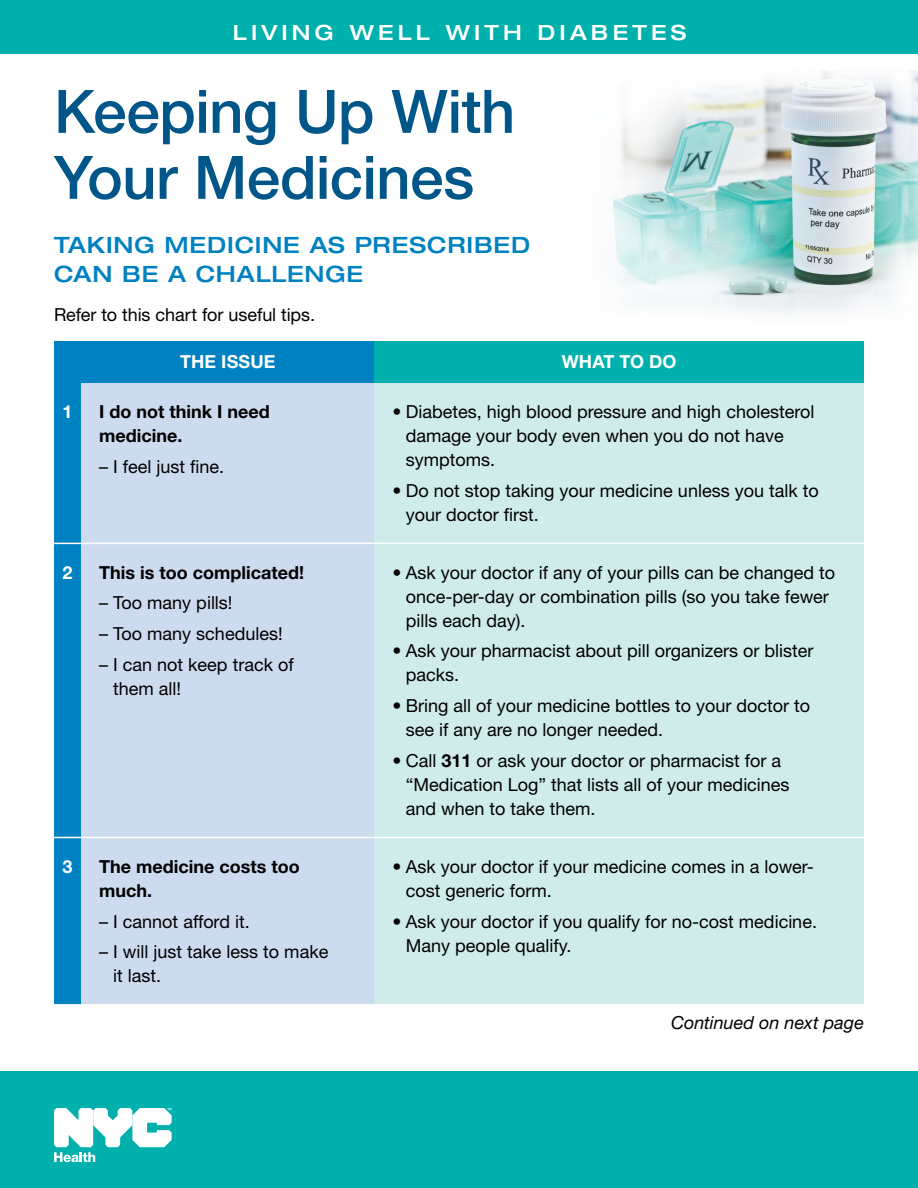
<style>
.page{position:relative;width:918px;height:1188px;background:#fff}
.page>*{position:absolute;margin:0;border:0;box-sizing:border-box;transform-origin:0 0}
.t1{font:500 60px/66px "Helvetica Neue LT Std";letter-spacing:-.01em;color:#005689}
.t2{font:500 expanded 22.5px/28.5px "Helvetica Neue LT Std";letter-spacing:.035em;color:#0081c1}
.t3{font:500 expanded 21px "Helvetica Neue LT Std";letter-spacing:.2em;color:#fff}
.t4{font:18px/24px "Helvetica Neue LT Std";color:#000}
.t5{font:700 18px/24px "Helvetica Neue LT Std";color:#000}
.t6{font:700 18px "Helvetica Neue LT Std";letter-spacing:.005em;color:#fff}
.t7{font:italic 18px "Helvetica Neue LT Std";color:#000}
.s1{font-weight:700}
</style>
<div class="page">
<div style="left:0;top:1071px;width:918px;height:117px;background:#00b0ad"></div>
<div style="left:0;top:0;width:918px;height:54px;background:#00b0ad"></div>
<svg style="left:54px;top:1108px;width:118px;height:54px"></svg>
<img style="left:613px;top:70px;width:305px;height:244px">
<div style="left:54px;top:341px;width:27px;height:42px;background:#0081c1"></div>
<div style="left:81px;top:341px;width:293px;height:42px;background:#0081c1"></div>
<div style="left:54px;top:383px;width:27px;height:160px;background:#0081c1"></div>
<div style="left:54px;top:543px;width:27px;height:294px;background:#0081c1"></div>
<div style="left:54px;top:837px;width:27px;height:168px;background:#0081c1"></div>
<div style="left:374px;top:341px;width:490px;height:42px;background:#00b0ad"></div>
<div style="left:81px;top:383px;width:293px;height:160px;background:#cddbef"></div>
<div style="left:81px;top:543px;width:293px;height:294px;background:#cddbef"></div>
<div style="left:81px;top:837px;width:293px;height:168px;background:#cddbef"></div>
<div style="left:374px;top:383px;width:490px;height:160px;background:#cfebea"></div>
<div style="left:374px;top:543px;width:490px;height:294px;background:#cfebea"></div>
<div style="left:374px;top:837px;width:490px;height:168px;background:#cfebea"></div>
<svg style="left:54px;top:837px;width:27px;height:1px"></svg>
<hr style="left:81px;top:837px;width:293px;height:1px;background:#fff">
<hr style="left:374px;top:837px;width:490px;height:1px;background:#fff">
<hr style="left:54px;top:1004px;width:27px;height:2px;background:#fff">
<hr style="left:81px;top:1004px;width:293px;height:2px;background:#fff">
<hr style="left:374px;top:1004px;width:490px;height:2px;background:#fff">
<svg style="left:54px;top:543px;width:27px;height:1px"></svg>
<hr style="left:81px;top:543px;width:293px;height:1px;background:#fff">
<hr style="left:374px;top:543px;width:490px;height:1px;background:#fff">
<p class="t3" style="left:233px;top:20px;width:455px">LIVING WELL WITH DIABETES</p>
<h1 class="t1" style="left:54px;top:78px;width:463px">Keeping Up With<br>Your Medicines</h1>
<p class="t2" style="left:54px;top:230px;width:478px">TAKING MEDICINE AS PRESCRIBED<br>CAN BE A CHALLENGE</p>
<p class="t4" style="left:54px;top:302px;width:263px">Refer to this chart for useful tips.</p>
<p class="t6" style="left:180px;top:350px;width:97px">THE ISSUE</p>
<p class="t6" style="left:562px;top:350px;width:116px">WHAT TO DO</p>
<p class="t6" style="left:63px;top:401px;width:12px">1</p>
<p class="t5" style="left:99px;top:399px;width:172px">I do not think I need medicine.</p>
<p class="t4" style="left:99px;top:454px;width:127px">– I feel just fine.</p>
<p class="t4" style="left:406px;top:399px;width:410px;text-indent:-13px">• Diabetes, high blood pressure and high cholesterol damage your body even when you do not have symptoms.</p>
<p class="t4" style="left:406px;top:478px;width:414px;text-indent:-14px">• Do not stop taking your medicine unless you talk to your doctor first.</p>
<p class="t6" style="left:63px;top:561px;width:12px">2</p>
<p class="t5" style="left:99px;top:560px;width:206px">This is too complicated!</p>
<p class="t4" style="left:99px;top:591px;width:135px">– Too many pills!</p>
<p class="t4" style="left:99px;top:622px;width:185px">– Too many schedules!</p>
<p class="t4" style="left:113px;top:652px;width:182px;text-indent:-14px">– I can not keep track of them all!</p>
<p class="t6" style="left:63px;top:855px;width:12px">3</p>
<p class="t5" style="left:99px;top:854px;width:202px">The medicine costs too much.</p>
<p class="t4" style="left:99px;top:909px;width:152px">– I cannot afford it.</p>
<p class="t4" style="left:113px;top:940px;width:217px;text-indent:-14px">– I will just take less to make it last.</p>
<p class="t4" style="left:406px;top:560px;width:431px;text-indent:-14px">• Ask your doctor if any of your pills can be changed to once-per-day or combination pills (so you take fewer pills each day).</p>
<p class="t4" style="left:406px;top:639px;width:409px;text-indent:-14px">• Ask your pharmacist about pill organizers or blister packs.</p>
<p class="t4" style="left:406px;top:694px;width:406px;text-indent:-14px">• Bring all of your medicine bottles to your doctor to see if any are no longer needed.</p>
<p class="t4" style="left:406px;top:748px;width:385px;text-indent:-14px">• Call <span class="s1">311</span> or ask your doctor or pharmacist for a “Medication Log” that lists all of your medicines and when to take them.</p>
<p class="t4" style="left:406px;top:854px;width:410px;text-indent:-14px">• Ask your doctor if your medicine comes in a lower&shy;cost generic form.</p>
<p class="t4" style="left:406px;top:909px;width:413px;text-indent:-14px">• Ask your doctor if you qualify for no-cost medicine.<br>Many people qualify.</p>
<p class="t7" style="left:671px;top:1011px;width:194px">Continued on next page</p>
</div>
